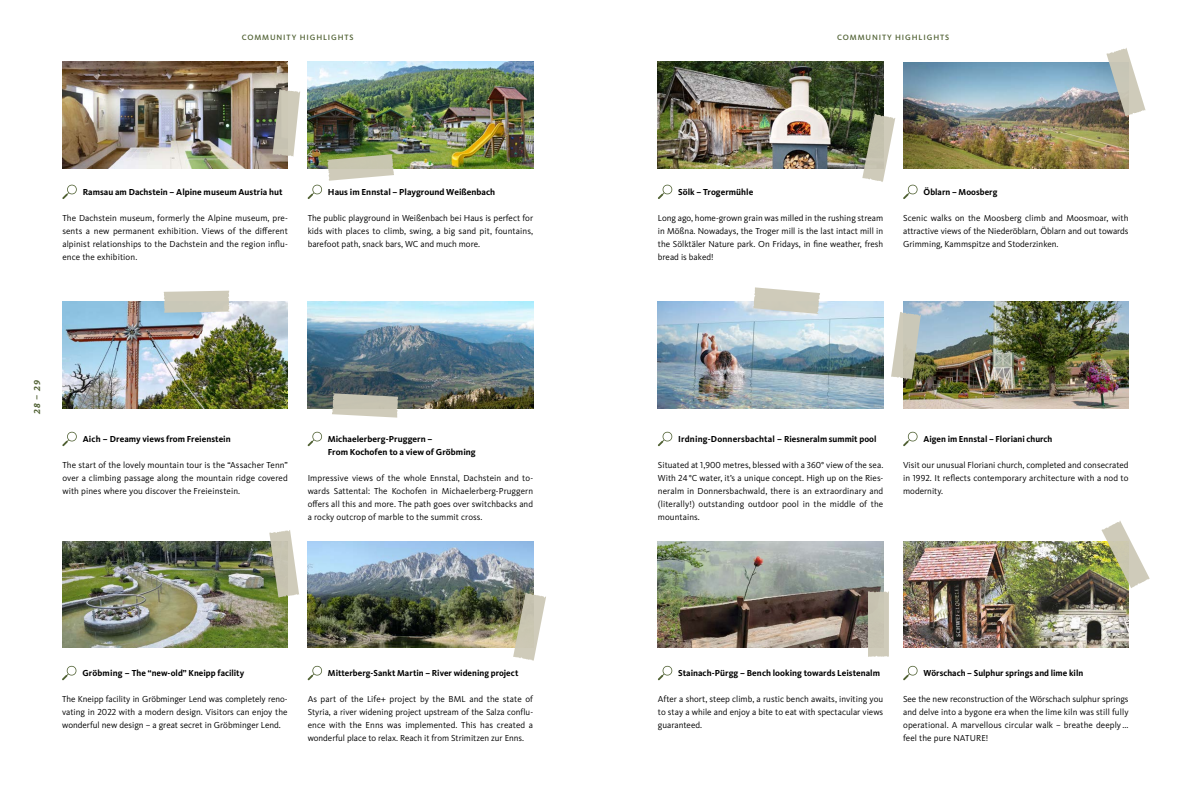
<style>
.page{position:relative;width:1191px;height:794px;background:#fff}
.page>*{position:absolute;margin:0;border:0;box-sizing:border-box;transform-origin:0 0}
.t1{font:9px/13px "Kievit Pro";letter-spacing:.005em;color:#000;text-align:justify}
.t2{font:700 9px/13px "Kievit Pro";letter-spacing:.005em;color:#000}
.t3{font:italic 700 9px "Kievit Slab Pro";color:#506133}
.t4{font:500 8px "Kievit Pro";letter-spacing:.11em;color:#506133}
</style>
<div class="page">
<img style="left:903px;top:541px;width:225px;height:107px">
<svg style="left:903px;top:666px;width:14px;height:14px"></svg>
<svg style="left:1101px;top:521px;width:48px;height:67px"></svg>
<img style="left:903px;top:62px;width:225px;height:107px">
<svg style="left:903px;top:185px;width:14px;height:14px"></svg>
<svg style="left:1106px;top:48px;width:39px;height:68px"></svg>
<img style="left:658px;top:62px;width:225px;height:106px">
<svg style="left:658px;top:185px;width:14px;height:14px"></svg>
<svg style="left:862px;top:114px;width:33px;height:68px"></svg>
<img style="left:62px;top:62px;width:226px;height:106px">
<svg style="left:62px;top:185px;width:15px;height:14px"></svg>
<svg style="left:272px;top:89px;width:28px;height:68px;background:#bdbaad"></svg>
<img style="left:658px;top:302px;width:225px;height:106px">
<svg style="left:658px;top:432px;width:14px;height:14px"></svg>
<svg style="left:753px;top:287px;width:67px;height:27px;background:#d5d4c8"></svg>
<img style="left:903px;top:302px;width:225px;height:106px">
<svg style="left:903px;top:432px;width:14px;height:14px"></svg>
<svg style="left:891px;top:312px;width:30px;height:68px"></svg>
<img style="left:308px;top:62px;width:225px;height:106px">
<svg style="left:307px;top:154px;width:87px;height:45px"></svg>
<img style="left:308px;top:302px;width:225px;height:106px">
<svg style="left:307px;top:432px;width:15px;height:14px"></svg>
<svg style="left:332px;top:393px;width:66px;height:24px;background:#bfbdaf"></svg>
<img style="left:658px;top:541px;width:225px;height:107px">
<svg style="left:658px;top:666px;width:14px;height:14px"></svg>
<svg style="left:868px;top:591px;width:21px;height:66px"></svg>
<img style="left:308px;top:541px;width:225px;height:107px">
<svg style="left:307px;top:666px;width:15px;height:14px"></svg>
<svg style="left:513px;top:592px;width:33px;height:69px"></svg>
<img style="left:62px;top:302px;width:226px;height:106px">
<svg style="left:62px;top:432px;width:15px;height:14px"></svg>
<svg style="left:164px;top:291px;width:66px;height:22px"></svg>
<img style="left:62px;top:541px;width:225px;height:107px">
<svg style="left:62px;top:666px;width:14px;height:14px"></svg>
<svg style="left:269px;top:530px;width:30px;height:67px"></svg>
<p class="t4" style="left:242px;top:33px;width:113px">COMMUNITY HIGHLIGHTS</p>
<p class="t4" style="left:837px;top:33px;width:113px">COMMUNITY HIGHLIGHTS</p>
<p class="t2" style="left:83px;top:185px;width:201px">Ramsau am Dachstein – Alpine museum Austria hut</p>
<p class="t1" style="left:62px;top:211px;width:227px">The Dachstein museum, formerly the Alpine museum, pre&shy;sents a new permanent exhibition. Views of the different alpinist relationships to the Dachstein and the region influ&shy;ence the exhibition.</p>
<p class="t2" style="left:328px;top:185px;width:169px">Haus im Ennstal – Playground Weißenbach</p>
<p class="t1" style="left:308px;top:211px;width:227px">The public playground in Weißenbach bei Haus is perfect for kids with places to climb, swing, a big sand pit, fountains, barefoot path, snack bars, WC and much more.</p>
<p class="t3" style="left:32px;top:414px;width:35px;rotate:-90deg">28 – 29</p>
<p class="t2" style="left:83px;top:432px;width:150px">Aich – Dreamy views from Freienstein</p>
<p class="t1" style="left:62px;top:458px;width:227px">The start of the lovely mountain tour is the “Assacher Tenn” over a climbing passage along the mountain ridge covered with pines where you discover the Freieinstein.</p>
<p class="t2" style="left:328px;top:432px;width:149px">Michaelerberg-Pruggern –<br>From Kochofen to a view of Gröbming</p>
<p class="t1" style="left:308px;top:471px;width:227px">Impressive views of the whole Ennstal, Dachstein and to&shy;wards Sattental: The Kochofen in Michaelerberg-Pruggern offers all this and more. The path goes over switchbacks and a rocky outcrop of marble to the summit cross.</p>
<p class="t2" style="left:678px;top:185px;width:77px">Sölk – Trogermühle</p>
<p class="t1" style="left:658px;top:211px;width:227px">Long ago, home-grown grain was milled in the rushing stream in Mößna. Nowadays, the Troger mill is the last intact mill in the Sölktäler Nature park. On Fridays, in fine weather, fresh bread is baked!</p>
<p class="t2" style="left:923px;top:185px;width:75px">Öblarn – Moosberg</p>
<p class="t1" style="left:903px;top:211px;width:227px">Scenic walks on the Moosberg climb and Moosmoar, with attractive views of the Niederöblarn, Öblarn and out towards Grimming, Kammspitze and Stoderzinken.</p>
<p class="t2" style="left:678px;top:432px;width:200px">Irdning-Donnersbachtal – Riesneralm summit pool</p>
<p class="t1" style="left:658px;top:458px;width:227px">Situated at 1,900 metres, blessed with a 360° view of the sea.<br>With 24 °C water, it’s a unique concept. High up on the Ries&shy;neralm in Donnersbachwald, there is an extraordinary and (literally!) outstanding outdoor pool in the middle of the mountains.</p>
<p class="t2" style="left:923px;top:432px;width:130px">Aigen im Ennstal – Floriani church</p>
<p class="t1" style="left:903px;top:458px;width:227px">Visit our unusual Floriani church, completed and consecrated in 1992. It reflects contemporary architecture with a nod to modernity.</p>
<p class="t2" style="left:82px;top:666px;width:163px">Gröbming – The “new-old” Kneipp facility</p>
<p class="t1" style="left:62px;top:692px;width:227px">The Kneipp facility in Gröbminger Lend was completely reno&shy;vating in 2022 with a modern design. Visitors can enjoy the wonderful new design – a great secret in Gröbminger Lend.</p>
<p class="t2" style="left:328px;top:666px;width:192px">Mitterberg-Sankt Martin – River widening project</p>
<p class="t1" style="left:308px;top:692px;width:227px">As part of the Life+ project by the BML and the state of Styria, a river widening project upstream of the Salza conflu&shy;ence with the Enns was implemented. This has created a wonderful place to relax. Reach it from Strimitzen zur Enns.</p>
<p class="t2" style="left:678px;top:666px;width:203px">Stainach-Pürgg – Bench looking towards Leistenalm</p>
<p class="t1" style="left:658px;top:692px;width:227px">After a short, steep climb, a rustic bench awaits, inviting you to stay a while and enjoy a bite to eat with spectacular views guaranteed.</p>
<p class="t2" style="left:923px;top:666px;width:161px">Wörschach – Sulphur springs and lime kiln</p>
<p class="t1" style="left:903px;top:692px;width:227px">See the new reconstruction of the Wörschach sulphur springs and delve into a bygone era when the lime kiln was still fully operational. A marvellous circular walk – breathe deeply ... feel the pure NATURE!</p>
</div>
